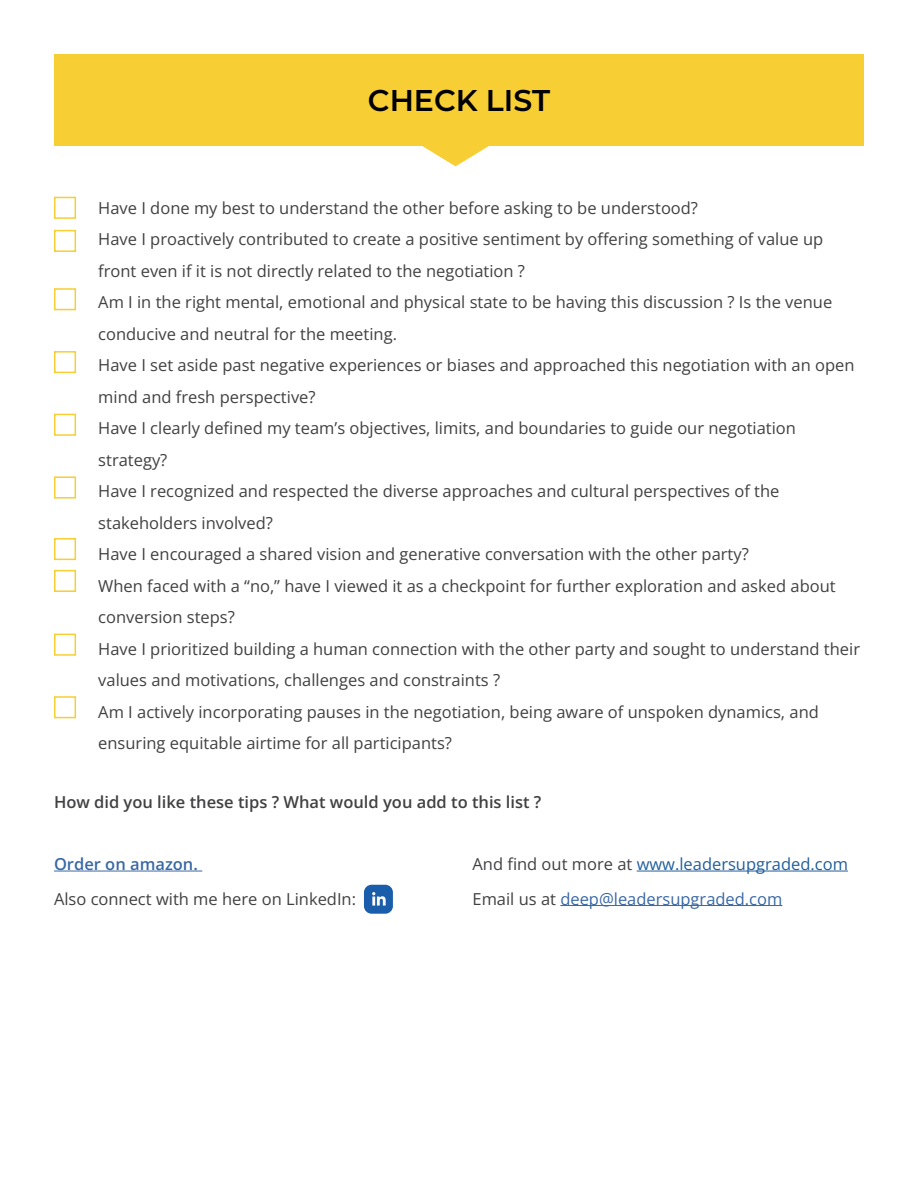
<style>
.page{position:relative;width:918px;height:1188px;background:#fff}
.page>*{position:absolute;margin:0;border:0;box-sizing:border-box;transform-origin:0 0}
.t1{font:600 30px "Montserrat";color:#000}
.t2{font:16.5px/31.5px "Open Sans Regular 400 100";color:#414042}
.t3{font:600 16.5px "Open Sans";color:#414042}
.t4{font:600 16.5px "Open Sans";color:#3a68a5}
.s1{color:#215e9e}
.s2{color:#3a68a5}
</style>
<div class="page">
<div style="left:54px;top:54px;width:810px;height:91px;background:#f7ce34"></div>
<svg style="left:421px;top:145px;width:69px;height:21px"></svg>
<div style="left:54px;top:197px;width:22px;height:22px;border:2px solid #f7ce34"></div>
<div style="left:54px;top:230px;width:22px;height:22px;border:2px solid #f7ce34"></div>
<div style="left:54px;top:288px;width:22px;height:22px;border:2px solid #f7ce34"></div>
<div style="left:54px;top:351px;width:22px;height:22px;border:2px solid #f7ce34"></div>
<div style="left:54px;top:414px;width:22px;height:22px;border:2px solid #f7ce34"></div>
<div style="left:54px;top:476px;width:22px;height:23px;border:2px solid #f7ce34"></div>
<div style="left:54px;top:538px;width:22px;height:22px;border:2px solid #f7ce34"></div>
<div style="left:54px;top:570px;width:22px;height:22px;border:2px solid #f7ce34"></div>
<div style="left:54px;top:634px;width:22px;height:22px;border:2px solid #f7ce34"></div>
<div style="left:54px;top:696px;width:22px;height:22px;border:2px solid #f7ce34"></div>
<hr style="left:54px;top:871px;width:148px;height:1px;background:#3a68a5">
<hr style="left:637px;top:871px;width:211px;height:1px;background:#215e9e">
<hr style="left:560px;top:905px;width:222px;height:1px;background:#3a68a5">
<svg style="left:364px;top:885px;width:29px;height:29px"></svg>
<h1 class="t1" style="left:368px;top:80px;width:184px">CHECK LIST</h1>
<p class="t2" style="left:98px;top:192px;width:763px">Have I done my best to understand the other before asking to be understood?<br>Have I proactively contributed to create a positive sentiment by offering something of value up front even if it is not directly related to the negotiation ?<br>Am I in the right mental, emotional and physical state to be having this discussion ? Is the venue conducive and neutral for the meeting.<br>Have I set aside past negative experiences or biases and approached this negotiation with an open mind and fresh perspective?<br>Have I clearly defined my team’s objectives, limits, and boundaries to guide our negotiation strategy?<br>Have I recognized and respected the diverse approaches and cultural perspectives of the stakeholders involved?<br>Have I encouraged a shared vision and generative conversation with the other party?<br>When faced with a “no,” have I viewed it as a checkpoint for further exploration and asked about conversion steps?<br>Have I prioritized building a human connection with the other party and sought to understand their values and motivations, challenges and constraints ?<br>Am I actively incorporating pauses in the negotiation, being aware of unspoken dynamics, and ensuring equitable airtime for all participants?</p>
<p class="t3" style="left:54px;top:790px;width:489px">How did you like these tips ? What would you add to this list ?</p>
<p class="t4" style="left:54px;top:853px;width:145px">Order on amazon.</p>
<p class="t2" style="left:54px;top:883px;width:304px">Also connect with me here on LinkedIn:</p>
<p class="t2" style="left:472px;top:847px;width:377px;line-height:34.5px">And find out more at <span class="s1">www.leadersupgraded.com<br></span>Email us at <span class="s2">deep@leadersupgraded.com</span></p>
</div>
